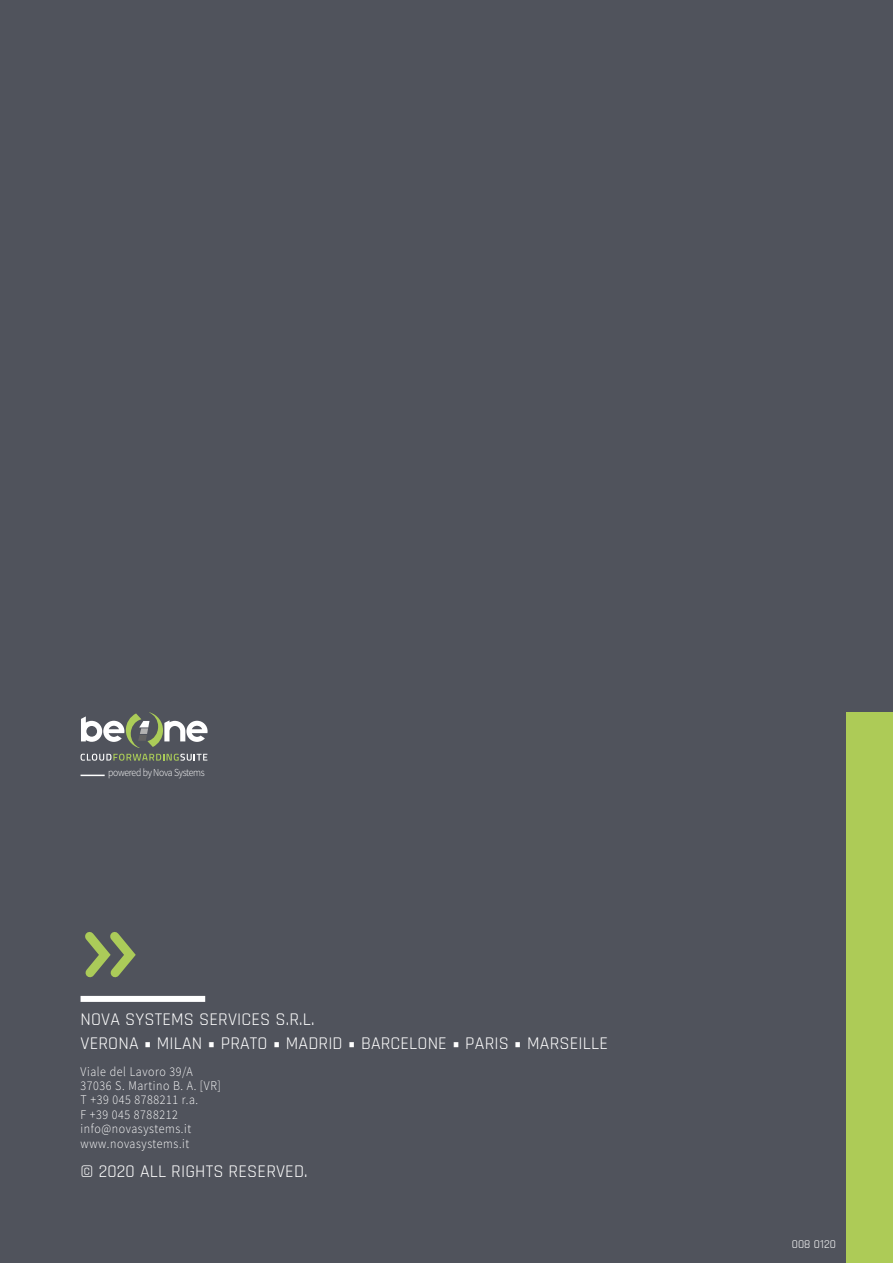
<style>
.page{position:relative;width:893px;height:1263px;background:#50535c}
.page>*{position:absolute;margin:0;border:0;box-sizing:border-box;transform-origin:0 0}
.t1{font:18px/24px "Rajdhani";letter-spacing:.01em;color:#fff}
.t2{font:300 13.2px/14.4px "Source Sans Pro";letter-spacing:.05em;color:#fff;scale:.91 1}
.t3{font:12px "Rajdhani";letter-spacing:.01em;color:#fff}
.t4{font:300 10.8px "Source Sans Pro";letter-spacing:-.03em;color:#fff;scale:.91 1}
.s1{font-family:"Titillium Web";font-weight:700}
</style>
<div class="page">
<div style="left:847px;top:712px;width:46px;height:551px;background:#adcb57"></div>
<svg style="left:85px;top:932px;width:51px;height:46px"></svg>
<div style="left:81px;top:996px;width:124px;height:6px;background:#fff"></div>
<svg style="left:81px;top:775px;width:24px;height:1px"></svg>
<svg style="left:81px;top:712px;width:127px;height:36px"></svg>
<svg style="left:81px;top:754px;width:126px;height:6px"></svg>
<p class="t4" style="left:108px;top:766px;width:108px">powered by Nova Systems</p>
<h1 class="t1" style="left:81px;top:1008px;width:529px">NOVA SYSTEMS SERVICES S.R.L.<br>VERONA <span class="s1">•</span> MILAN <span class="s1">•</span> PRATO <span class="s1">•</span> MADRID <span class="s1">•</span> BARCELONE <span class="s1">•</span> PARIS <span class="s1">•</span> MARSEILLE</h1>
<p class="t2" style="left:81px;top:1064px;width:156px">Viale del Lavoro 39/A<br>37036 S. Martino B. A. [VR]<br>T +39 045 8788211 r.a.<br>F +39 045 8788212 info@novasystems.it www.novasystems.it</p>
<h1 class="t1" style="left:81px;top:1159px;width:229px">© 2020 ALL RIGHTS RESERVED.</h1>
<p class="t3" style="left:792px;top:1237px;width:46px">008 0120</p>
</div>
